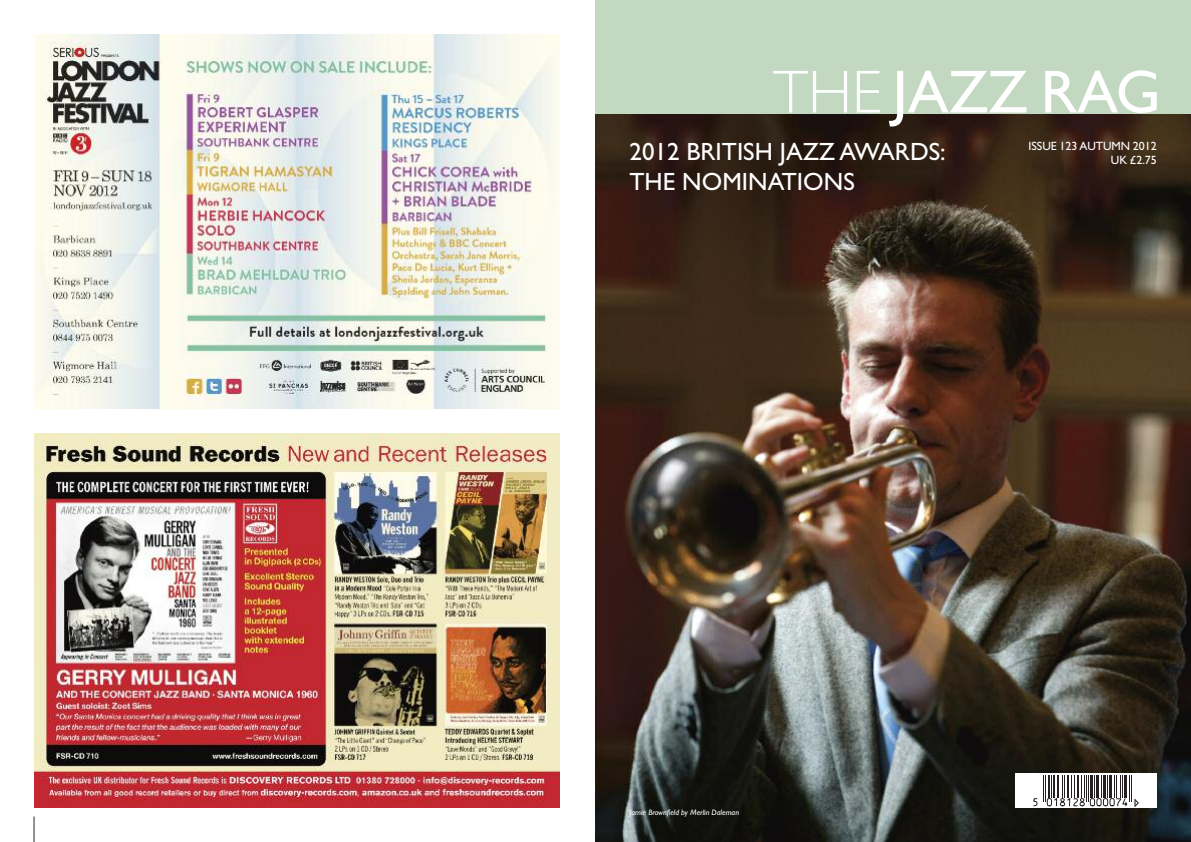
<style>
.page{position:relative;width:1191px;height:842px;background:#fff}
.page>*{position:absolute;margin:0;border:0;box-sizing:border-box;transform-origin:0 0}
.t1{font:61px "Gill Sans";color:#fff}
.t2{font:25px "Gill Sans";color:#fff}
.t3{font:12px "Gill Sans";color:#fff}
.t4{font:italic 8px "Gill Sans";color:#fff}
.s1{font-weight:300}
</style>
<div class="page">
<img style="left:595px;top:113px;width:596px;height:729px">
<svg style="left:34px;top:816px;width:1px;height:26px"></svg>
<div style="left:595px;top:0;width:596px;height:113px;background:#c2d8c1"></div>
<div style="left:1015px;top:774px;width:142px;height:34px;background:#fff"></div>
<svg style="left:1033px;top:775px;width:105px;height:32px"></svg>
<img style="left:34px;top:34px;width:526px;height:374px">
<img style="left:34px;top:434px;width:526px;height:374px">
<h1 class="t1" style="left:773px;top:69px;width:389px"><span class="s1">THE</span> JAZZ RAG</h1>
<p class="t3" style="left:1028px;top:141px;width:130px">ISSUE 123 AUTUMN 2012</p>
<p class="t2" style="left:629px;top:143px;width:318px">2012 BRITISH JAZZ AWARDS:</p>
<p class="t3" style="left:1111px;top:156px;width:47px">UK £2.75</p>
<p class="t2" style="left:629px;top:173px;width:227px">THE NOMINATIONS</p>
<p class="t4" style="left:629px;top:810px;width:111px">Jamie Brownfield by Merlin Daleman</p>
</div>
